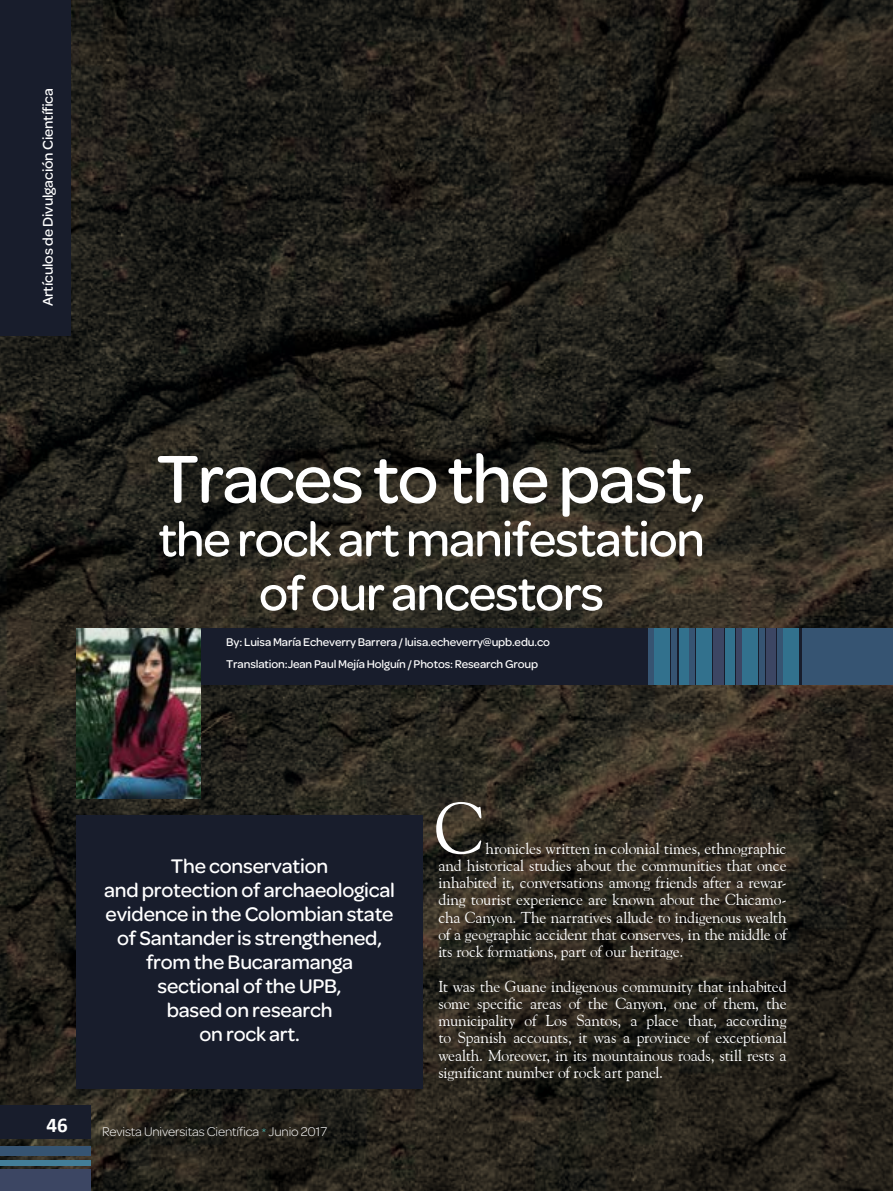
<style>
.page{position:relative;width:893px;height:1191px;background:#fff}
.page>*{position:absolute;margin:0;border:0;box-sizing:border-box;transform-origin:0 0}
.t1{font:500 72px "Omnes";letter-spacing:-.025em;color:#fff}
.t2{font:72px "Goudy Old Style BT";color:#fff}
.t3{font:500 51px/54px "Omnes";letter-spacing:-.025em;color:#fff;text-align:center}
.t4{font:500 21px/24px "Omnes";letter-spacing:-.01em;color:#fff;text-align:center}
.t5{font:700 21px "Calibri";color:#fff}
.t6{font:15.75px/17.2px "Goudy Old Style BT";letter-spacing:-.01em;color:#fff;text-align:justify}
.t7{font:500 15px "Omnes";letter-spacing:-.01em;color:#fff}
.t8{font:300 13.5px "Omnes";letter-spacing:-.01em;color:#fff}
.t9{font:500 12px/21px "Omnes";letter-spacing:-.01em;color:#fff}
.s1{color:#44a9a3}
</style>
<div class="page">
<img style="left:0;top:0;width:893px;height:1191px">
<div style="left:0;top:0;width:71px;height:335px;background:#181d2c"></div>
<div style="left:77px;top:815px;width:346px;height:274px;background:#181d2c"></div>
<div style="left:185px;top:629px;width:708px;height:56px;background:#181d2c"></div>
<div style="left:726px;top:629px;width:9px;height:56px;background:#32718d"></div>
<div style="left:679px;top:629px;width:9px;height:56px;background:#32718d"></div>
<div style="left:767px;top:629px;width:9px;height:56px;background:#3c4663"></div>
<div style="left:655px;top:629px;width:15px;height:56px;background:#32718d"></div>
<div style="left:743px;top:629px;width:15px;height:56px;background:#32718d"></div>
<div style="left:696px;top:629px;width:15px;height:56px;background:#32718d"></div>
<div style="left:784px;top:629px;width:15px;height:56px;background:#32718d"></div>
<div style="left:649px;top:629px;width:5px;height:56px;background:#365472"></div>
<div style="left:736px;top:629px;width:5px;height:56px;background:#3c4663"></div>
<div style="left:690px;top:629px;width:5px;height:56px;background:#365472"></div>
<div style="left:777px;top:629px;width:6px;height:56px;background:#365472"></div>
<div style="left:713px;top:629px;width:11px;height:56px;background:#3c4663"></div>
<div style="left:671px;top:629px;width:6px;height:56px;background:#365472"></div>
<div style="left:759px;top:629px;width:6px;height:56px;background:#365472"></div>
<div style="left:803px;top:629px;width:90px;height:56px;background:#365472"></div>
<img style="left:77px;top:629px;width:123px;height:169px">
<div style="left:0;top:1146px;width:91px;height:10px;background:#365472"></div>
<div style="left:0;top:1169px;width:91px;height:22px;background:#3c4663"></div>
<div style="left:0;top:1160px;width:91px;height:5px;background:#437e98"></div>
<div style="left:0;top:1105px;width:91px;height:34px;background:#181d2c"></div>
<p class="t7" style="left:39px;top:306px;width:220px;rotate:-90deg">Artículos de Divulgación Científica</p>
<h1 class="t1" style="left:156px;top:438px;width:552px">Traces to the past,</h1>
<h2 class="t3" style="left:158px;top:512px;width:548px">the rock art manifestation of our ancestors</h2>
<p class="t9" style="left:226px;top:632px;width:325px">By: Luisa María Echeverry Barrera / luisa.echeverry@upb.edu.co<br>Translation:Jean Paul Mejía Holguín / Photos: Research Group</p>
<h3 class="t4" style="left:104px;top:854px;width:293px">The conservation<br>and protection of archaeological evidence in the Colombian state of Santander is strengthened, from the Bucaramanga sectional of the UPB,<br>based on research<br>on rock art.</h3>
<h1 class="t2" style="left:434px;top:783px;width:51px">C</h1>
<p class="t6" style="left:438px;top:839px;width:350px;text-indent:47px">hronicles written in colonial times, ethnographic and historical studies about the communities that once inhabited it, conversations among friends after a rewar&shy;ding tourist experience are known about the Chicamo&shy;cha Canyon. The narratives allude to indigenous wealth of a geographic accident that conserves, in the middle of its rock formations, part of our heritage.</p>
<p class="t6" style="left:438px;top:977px;width:350px">It was the Guane indigenous community that inhabited some specific areas of the Canyon, one of them, the municipality of Los Santos, a place that, according to Spanish accounts, it was a province of exceptional wealth. Moreover, in its mountainous roads, still rests a significant number of rock art panel.</p>
<h3 class="t5" style="left:47px;top:1111px;width:23px">46</h3>
<p class="t8" style="left:102px;top:1123px;width:227px">Revista Universitas Científica <span class="s1">*</span> Junio 2017</p>
</div>
